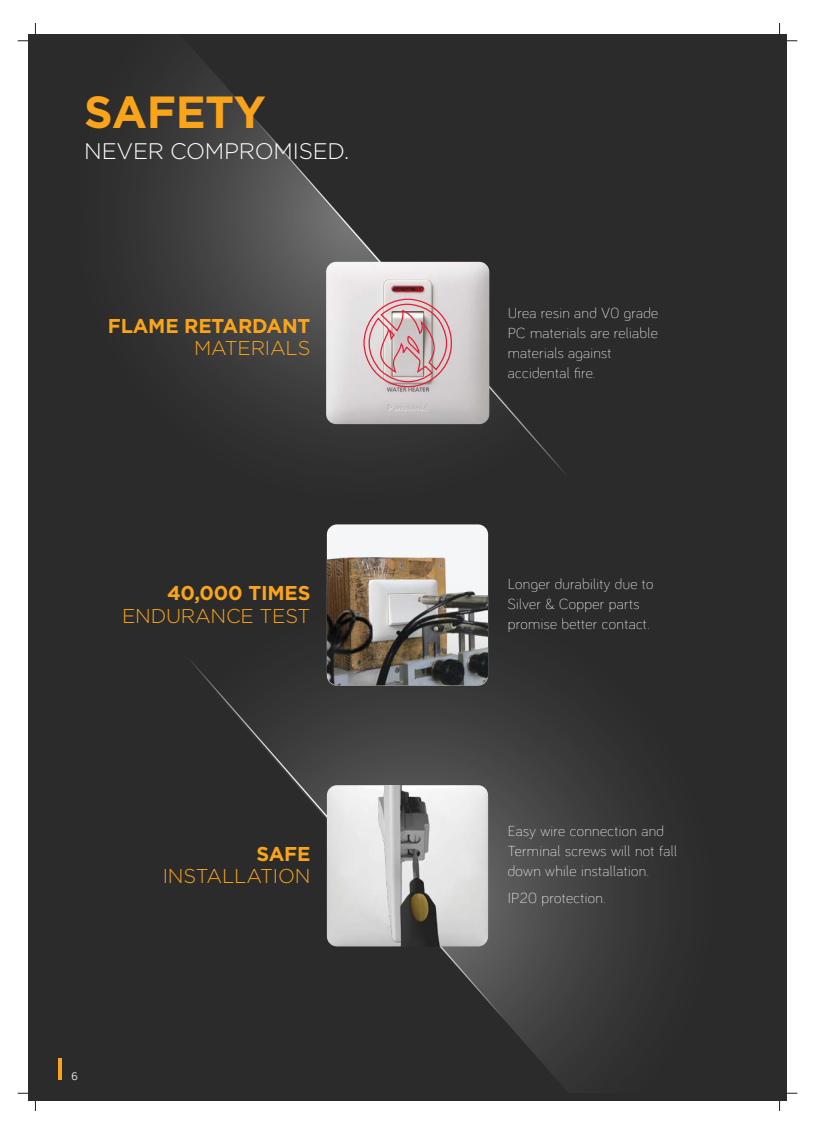
<style>
.page{position:relative;width:815px;height:1134px;background:#fff}
.page>*{position:absolute;margin:0;border:0;box-sizing:border-box;transform-origin:0 0}
.t1{font:700 45px "Gotham";letter-spacing:-.01em;color:#faa41a}
.t2{font:300 22.5px "Gotham";letter-spacing:-.01em;color:#fff}
.t3{font:300 20px "Gotham";letter-spacing:-.01em;color:#faa41a}
.t4{font:700 20px "Gotham";letter-spacing:-.01em;color:#faa41a}
.t5{font:300 15px/20px "Bariol";letter-spacing:.025em;color:#fff}
.t6{font:11.25px "Bariol";color:#fff}
</style>
<div class="page">
<svg style="left:18px;top:23px;width:18px;height:18px"></svg>
<svg style="left:18px;top:1093px;width:18px;height:18px"></svg>
<svg style="left:779px;top:23px;width:18px;height:18px"></svg>
<svg style="left:779px;top:1093px;width:18px;height:18px"></svg>
<div style="left:28px;top:34px;width:759px;height:1066px;background:#2b2b2b"></div>
<svg style="left:35px;top:33px;width:150px;height:310px"></svg>
<svg style="left:185px;top:63px;width:380px;height:410px"></svg>
<svg style="left:326px;top:533px;width:317px;height:535px"></svg>
<svg style="left:191px;top:581px;width:379px;height:498px"></svg>
<svg style="left:327px;top:524px;width:161px;height:162px;background:#ecedee"></svg>
<img style="left:327px;top:785px;width:161px;height:161px">
<img style="left:370px;top:785px;width:92px;height:161px">
<img style="left:327px;top:553px;width:161px;height:132px">
<hr style="left:58px;top:1058px;width:4px;height:22px;background:#faa41a">
<img style="left:326px;top:262px;width:163px;height:162px">
<svg style="left:363px;top:298px;width:91px;height:91px;background:#d4b6b8"></svg>
<h1 class="t1" style="left:84px;top:82px;width:183px">SAFETY</h1>
<h2 class="t2" style="left:84px;top:137px;width:266px">NEVER COMPROMISED.</h2>
<h3 class="t4" style="left:108px;top:312px;width:204px">FLAME RETARDANT</h3>
<h3 class="t3" style="left:194px;top:335px;width:118px">MATERIALS</h3>
<h3 class="t4" style="left:167px;top:580px;width:145px">40,000 TIMES</h3>
<h3 class="t3" style="left:122px;top:603px;width:190px">ENDURANCE TEST</h3>
<p class="t6" style="left:72px;top:1068px;width:8px">6</p>
<h3 class="t4" style="left:257px;top:840px;width:55px">SAFE</h3>
<h3 class="t3" style="left:163px;top:864px;width:149px">INSTALLATION</h3>
<p class="t5" style="left:508px;top:302px;width:152px">Urea resin and V0 grade<br>PC materials are reliable materials against accidental fire.</p>
<p class="t5" style="left:508px;top:573px;width:147px">Longer durability due to<br>Silver &amp; Copper parts promise better contact.</p>
<p class="t5" style="left:508px;top:820px;width:171px">Easy wire connection and<br>Terminal screws will not fall down while installation.</p>
<p class="t5" style="left:508px;top:887px;width:99px">IP20 protection.</p>
</div>
